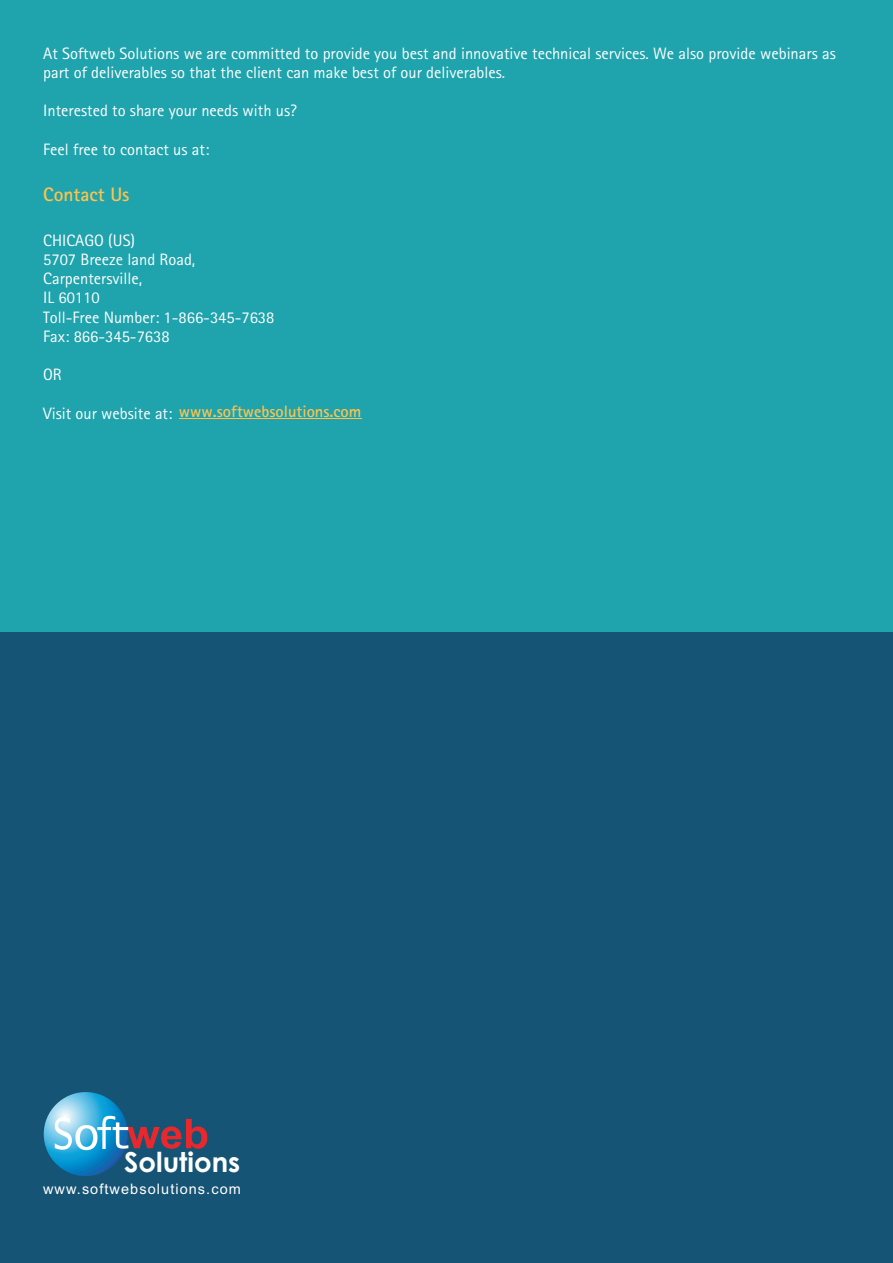
<style>
.page{position:relative;width:893px;height:1263px;background:#fff}
.page>*{position:absolute;margin:0;border:0;box-sizing:border-box;transform-origin:0 0}
.t1{font:700 27.45px "Century Gothic";color:#fff}
.t2{font:700 19.5px "AT Rotis Sans Serif";color:#fec34d}
.t3{font:16.5px/19.2px "AT Rotis Sans Serif";color:#fff}
.t4{font:700 16.5px "AT Rotis Sans Serif";color:#fec34d}
.t5{font:14.55px "Arial";letter-spacing:.075em;color:#fff}
</style>
<div class="page">
<div style="left:0;top:631px;width:893px;height:632px;background:#155474"></div>
<svg style="left:44px;top:1092px;width:84px;height:84px;background:#38a3d5"></svg>
<svg style="left:55px;top:1116px;width:152px;height:34px"></svg>
<div style="left:0;top:0;width:893px;height:631px;background:#1fa3ac"></div>
<hr style="left:179px;top:418px;width:182px;height:1px;background:#fec34d">
<p class="t3" style="left:43px;top:45px;width:794px">At Softweb Solutions we are committed to provide you best and innovative technical services. We also provide webinars as part of deliverables so that the client can make best of our deliverables.</p>
<p class="t3" style="left:43px;top:102px;width:255px">Interested to share your needs with us?</p>
<p class="t3" style="left:43px;top:141px;width:168px">Feel free to contact us at:</p>
<p class="t2" style="left:43px;top:187px;width:88px">Contact Us</p>
<p class="t3" style="left:43px;top:232px;width:233px">CHICAGO (US)<br>5707 Breeze land Road,<br>Carpentersville,<br>IL 60110<br>Toll-Free Number: 1-866-345-7638<br>Fax: 866-345-7638</p>
<p class="t3" style="left:43px;top:366px;width:20px">OR</p>
<p class="t3" style="left:43px;top:405px;width:131px">Visit our website at:</p>
<p class="t4" style="left:179px;top:405px;width:184px">www.softwebsolutions.com</p>
<h1 class="t1" style="left:124px;top:1151px;width:118px">Solutions</h1>
<p class="t5" style="left:43px;top:1183px;width:199px">www.softwebsolutions.com</p>
</div>
